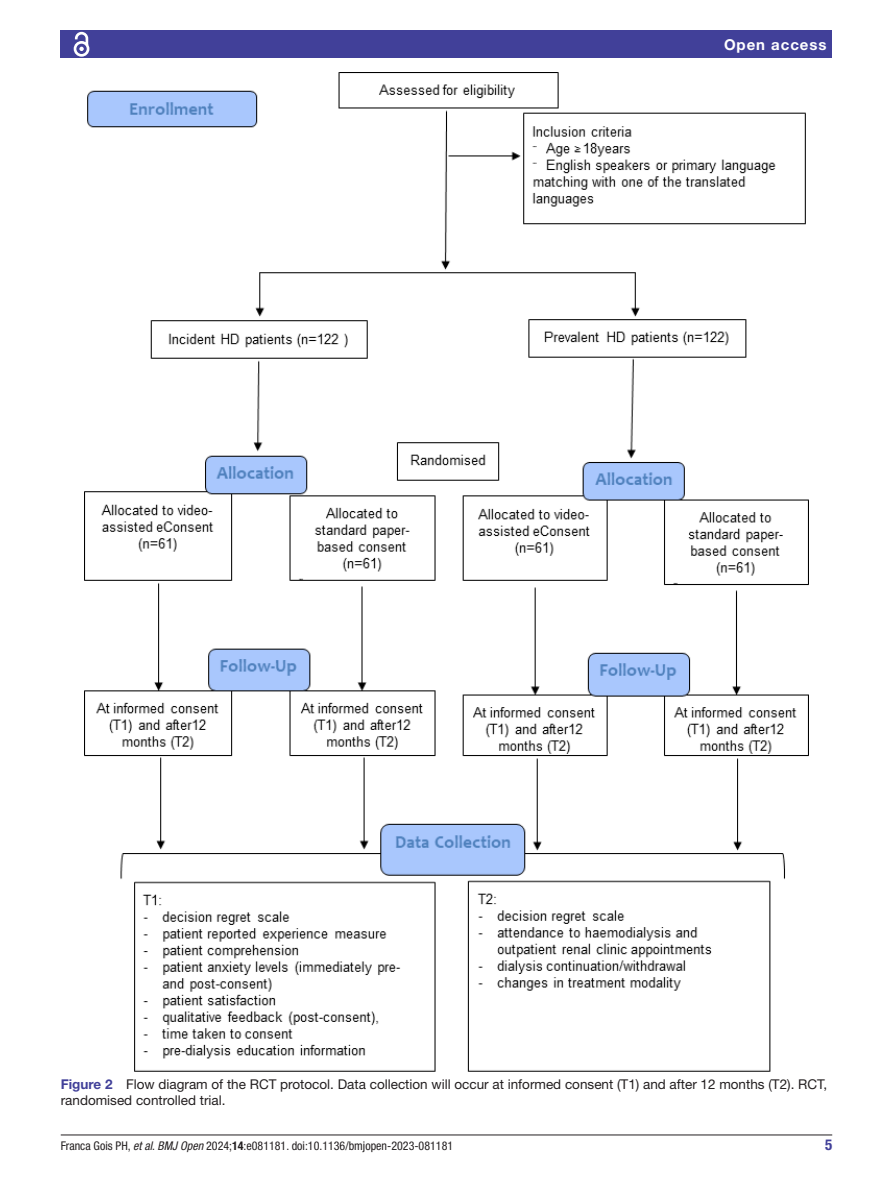
<style>
.page{position:relative;width:893px;height:1191px;background:#fff}
.page>*{position:absolute;margin:0;border:0;box-sizing:border-box;transform-origin:0 0}
.t1{font:700 15px "Helvetica Neue LT Std";letter-spacing:.065em;color:#fff}
.t2{font:700 condensed 15px "Helvetica Neue LT Std";color:#414099}
.t3{font:13.5px/16.2px "Helvetica Neue LT Std";color:#231f20}
.t4{font:condensed 12px "Helvetica Neue LT Std";color:#231f20}
.s1{font-weight:700;color:#414099}
.s2{font-style:italic}
.s3{font-weight:700}
</style>
<div class="page">
<hr style="left:61px;top:1134px;width:771px;height:1px;background:#231f20">
<div style="left:61px;top:31px;width:771px;height:27px;background:#414099"></div>
<svg style="left:73px;top:31px;width:17px;height:26px"></svg>
<img style="left:85px;top:73px;width:723px;height:998px">
<p class="t1" style="left:724px;top:35px;width:104px">Open access</p>
<p class="t3" style="left:61px;top:1075px;width:768px"><span class="s1">Figure 2</span> Flow diagram of the RCT protocol. Data collection will occur at informed consent (T1) and after 12 months (T2). RCT, randomised controlled trial.</p>
<p class="t4" style="left:61px;top:1138px;width:394px">Franca Gois PH, <span class="s2">et al</span>. <span class="s2">BMJ Open</span> 2024;<span class="s3">14</span>:e081181. doi:10.1136/bmjopen-2023-081181</p>
<p class="t2" style="left:825px;top:1135px;width:9px">5</p>
</div>
